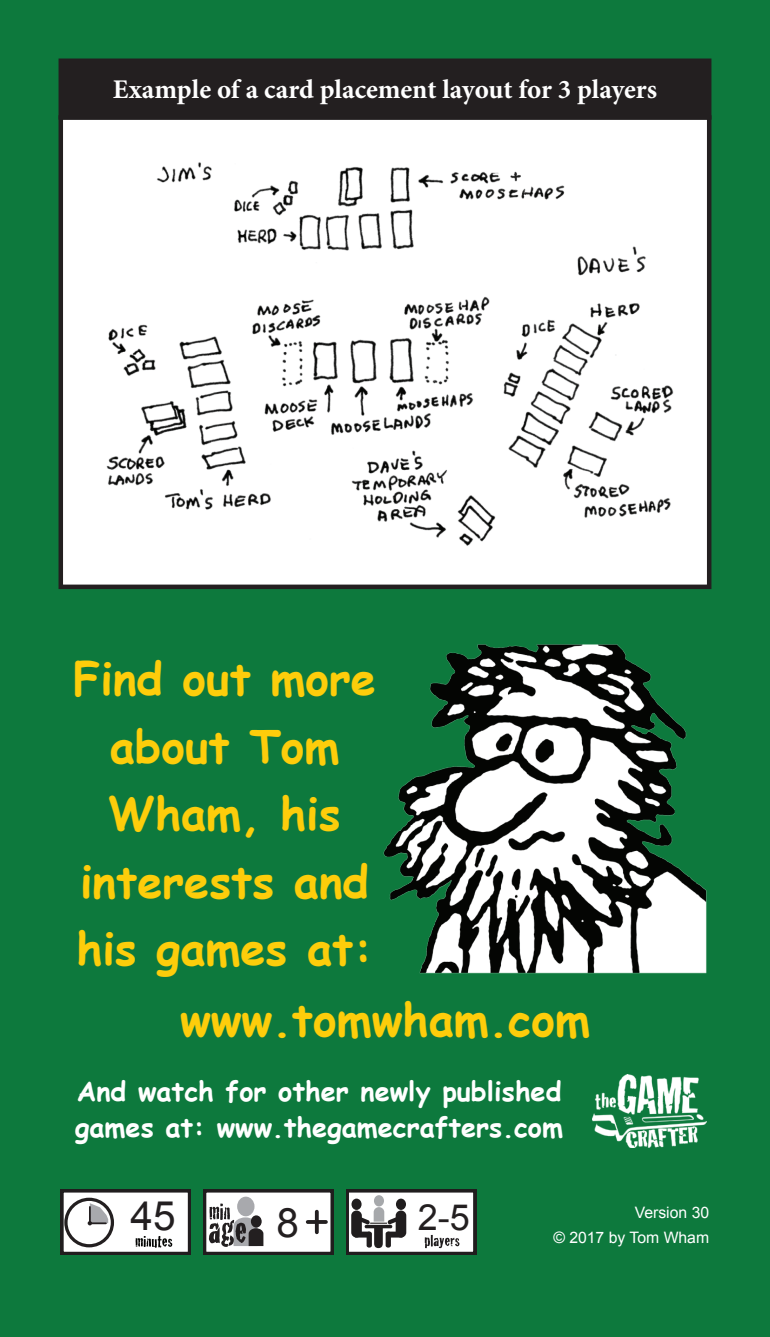
<style>
.page{position:relative;width:770px;height:1337px;background:#fff}
.page>*{position:absolute;margin:0;border:0;box-sizing:border-box;transform-origin:0 0}
.t1{font:700 45px "Comic Sans MS";color:#fdcd0b}
.t2{font:40.5px "Arial";color:#231f20}
.t3{font:36px "Arial";color:#231f20}
.t4{font:700 27px/36px "Comic Sans MS";color:#fff}
.t5{font:700 27px "Minion Pro";letter-spacing:-.005em;color:#fff}
.t6{font:15.75px/24.8px "Arial";color:#fff;text-align:right}
</style>
<div class="page">
<div style="left:0;top:0;width:770px;height:1336px;background:#0d793d"></div>
<svg style="left:61px;top:1189px;width:130px;height:65px;background:#cbcacb"></svg>
<svg style="left:203px;top:1189px;width:130px;height:65px;background:#bdbcbd"></svg>
<svg style="left:346px;top:1189px;width:130px;height:65px;background:#b8b8b8"></svg>
<img style="left:383px;top:644px;width:324px;height:330px">
<img style="left:592px;top:1075px;width:114px;height:72px">
<img style="left:63px;top:120px;width:643px;height:464px">
<div style="left:58px;top:115px;width:653px;height:474px;border:4px solid #231f20"></div>
<div style="left:61px;top:61px;width:648px;height:56px;background:#231f20"></div>
<div style="left:58px;top:58px;width:653px;height:62px;border:4px solid #231f20"></div>
<p class="t5" style="left:113px;top:71px;width:545px">Example of a card placement layout for 3 players</p>
<p class="t1" style="left:73px;top:645px;width:304px">Find out more</p>
<p class="t1" style="left:110px;top:713px;width:231px">about Tom</p>
<p class="t1" style="left:108px;top:780px;width:234px">Wham, his</p>
<p class="t1" style="left:80px;top:848px;width:290px">interests and</p>
<p class="t1" style="left:76px;top:915px;width:298px">his games at:</p>
<p class="t1" style="left:180px;top:986px;width:411px">www.tomwham.com</p>
<p class="t4" style="left:75px;top:1072px;width:489px">And watch for other newly published games at: www.thegamecrafters.com</p>
<p class="t2" style="left:131px;top:1189px;width:47px">45</p>
<p class="t2" style="left:276px;top:1196px;width:24px">8</p>
<p class="t3" style="left:418px;top:1193px;width:54px">2-5</p>
<p class="t6" style="left:553px;top:1200px;width:157px">Version 30<br>© 2017 by Tom Wham</p>
</div>
